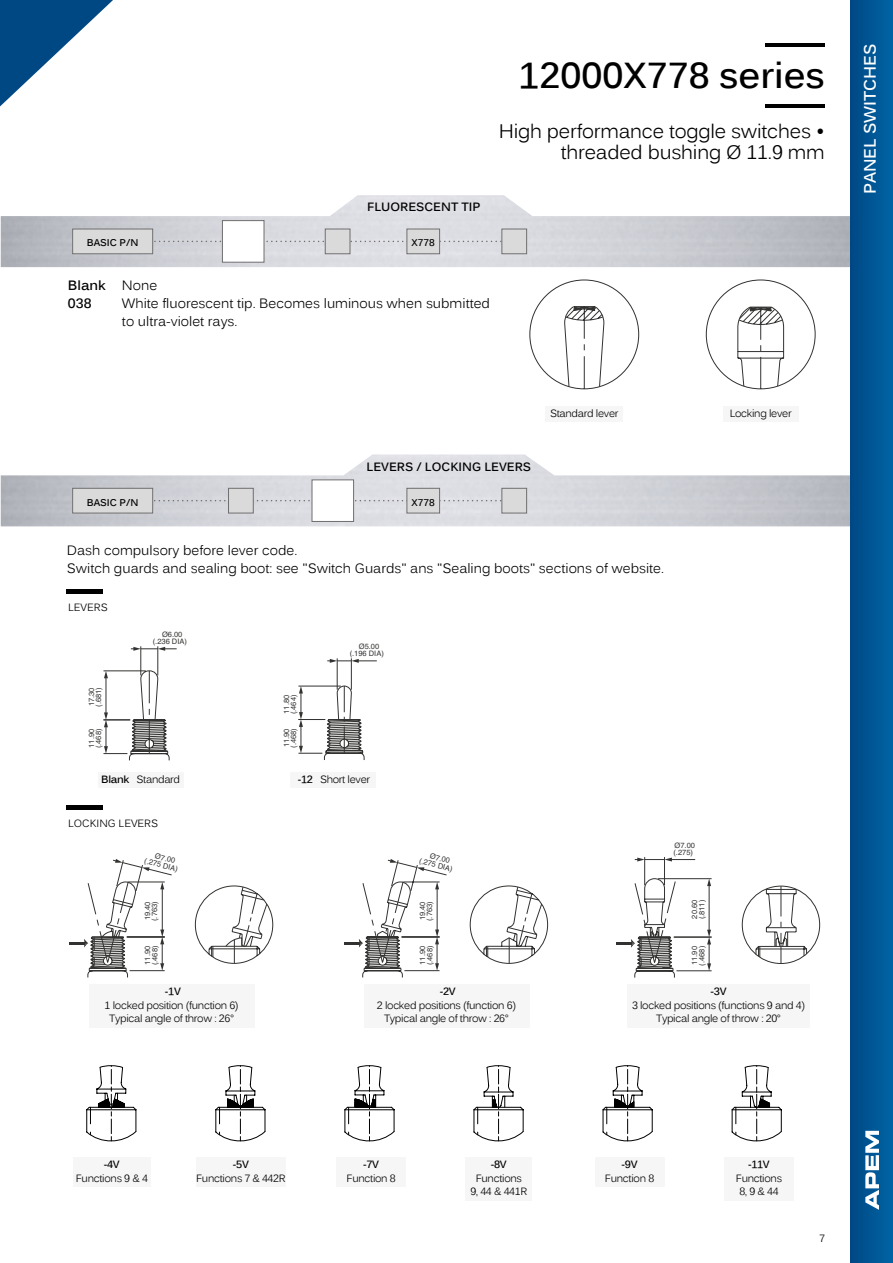
<style>
.page{position:relative;width:893px;height:1263px;background:#fff}
.page>*{position:absolute;margin:0;border:0;box-sizing:border-box;transform-origin:0 0}
.t1{font:700 36px "Kalinga";color:#000}
.t2{font:19.5px/21px "Kalinga";letter-spacing:-.01em;color:#000;text-align:right}
.t3{font:700 16.5px "Kalinga";color:#fff}
.t4{font:13.5px/18px "Kalinga";color:#000}
.t5{font:700 13.5px/18px "Kalinga";color:#000}
.t6{font:700 12px "Kalinga";color:#000}
.t7{font:10.5px/13.6px "Kalinga";letter-spacing:-.03em;color:#000;text-align:center}
.t8{font:700 10.5px "Kalinga";letter-spacing:-.03em;color:#000}
.t9{font:10.5px "Kalinga";color:#000}
.t10{font:700 9.75px "Kalinga";color:#000}
.t11{font:7.5px/7.4px "Helvetica";color:#323230}
.s1{font-weight:400}
.s2{font-weight:700}
</style>
<div class="page">
<hr style="left:766px;top:104px;width:59px;height:3px;background:#000">
<hr style="left:766px;top:43px;width:59px;height:4px;background:#000">
<img style="left:1px;top:195px;width:849px;height:72px">
<svg style="left:153px;top:241px;width:348px;height:1px"></svg>
<div style="left:222px;top:220px;width:42px;height:43px;background:#fff;border:1px solid #706f6f"></div>
<div style="left:325px;top:229px;width:25px;height:25px;background:#dadada;border:1px solid #706f6f"></div>
<div style="left:501px;top:229px;width:26px;height:25px;background:#dadada;border:1px solid #706f6f"></div>
<svg style="left:529px;top:279px;width:110px;height:111px"></svg>
<svg style="left:705px;top:279px;width:111px;height:111px"></svg>
<div style="left:546px;top:406px;width:77px;height:16px;background:#f6f6f6"></div>
<div style="left:723px;top:406px;width:75px;height:16px;background:#f6f6f6"></div>
<div style="left:73px;top:229px;width:80px;height:25px;background:#dadada"></div>
<div style="left:72px;top:229px;width:81px;height:25px;border:1px solid #706f6f"></div>
<hr style="left:67px;top:589px;width:36px;height:4px;background:#000">
<div style="left:98px;top:772px;width:85px;height:16px;background:#f6f6f6"></div>
<svg style="left:103px;top:646px;width:74px;height:115px"></svg>
<hr style="left:337px;top:658px;width:1px;height:32px;background:#323230">
<hr style="left:351px;top:658px;width:1px;height:32px;background:#323230">
<svg style="left:327px;top:659px;width:50px;height:4px"></svg>
<svg style="left:298px;top:685px;width:67px;height:75px"></svg>
<div style="left:290px;top:772px;width:85px;height:16px;background:#f6f6f6"></div>
<hr style="left:67px;top:806px;width:36px;height:4px;background:#000">
<div style="left:89px;top:984px;width:166px;height:16px;background:#f6f6f6"></div>
<div style="left:89px;top:998px;width:166px;height:16px;background:#f6f6f6"></div>
<div style="left:89px;top:1012px;width:166px;height:15px;background:#f6f6f6"></div>
<svg style="left:69px;top:859px;width:205px;height:119px"></svg>
<svg style="left:344px;top:859px;width:204px;height:119px"></svg>
<svg style="left:616px;top:857px;width:204px;height:121px"></svg>
<div style="left:364px;top:984px;width:165px;height:16px;background:#f6f6f6"></div>
<div style="left:364px;top:998px;width:165px;height:16px;background:#f6f6f6"></div>
<div style="left:364px;top:1012px;width:165px;height:15px;background:#f6f6f6"></div>
<div style="left:627px;top:984px;width:183px;height:16px;background:#f6f6f6"></div>
<div style="left:627px;top:998px;width:183px;height:16px;background:#f6f6f6"></div>
<div style="left:627px;top:1012px;width:183px;height:15px;background:#f6f6f6"></div>
<svg style="left:86px;top:1065px;width:696px;height:77px"></svg>
<div style="left:73px;top:1157px;width:78px;height:16px;background:#f6f6f6"></div>
<div style="left:73px;top:1171px;width:78px;height:16px;background:#f6f6f6"></div>
<div style="left:196px;top:1157px;width:90px;height:16px;background:#f6f6f6"></div>
<div style="left:196px;top:1171px;width:90px;height:16px;background:#f6f6f6"></div>
<div style="left:336px;top:1157px;width:70px;height:16px;background:#f6f6f6"></div>
<div style="left:336px;top:1171px;width:70px;height:16px;background:#f6f6f6"></div>
<div style="left:466px;top:1157px;width:66px;height:16px;background:#f6f6f6"></div>
<div style="left:466px;top:1171px;width:66px;height:16px;background:#f6f6f6"></div>
<div style="left:466px;top:1185px;width:66px;height:15px;background:#f6f6f6"></div>
<div style="left:595px;top:1157px;width:69px;height:16px;background:#f6f6f6"></div>
<div style="left:595px;top:1171px;width:69px;height:16px;background:#f6f6f6"></div>
<div style="left:724px;top:1157px;width:70px;height:16px;background:#f6f6f6"></div>
<div style="left:724px;top:1171px;width:70px;height:16px;background:#f6f6f6"></div>
<div style="left:724px;top:1185px;width:70px;height:15px;background:#f6f6f6"></div>
<img style="left:1px;top:454px;width:849px;height:72px">
<svg style="left:153px;top:500px;width:348px;height:1px"></svg>
<div style="left:312px;top:479px;width:42px;height:43px;background:#fff;border:1px solid #706f6f"></div>
<div style="left:228px;top:488px;width:26px;height:25px;background:#dadada;border:1px solid #706f6f"></div>
<div style="left:501px;top:488px;width:26px;height:25px;background:#dadada;border:1px solid #706f6f"></div>
<div style="left:73px;top:488px;width:80px;height:25px;background:#dadada"></div>
<div style="left:72px;top:488px;width:81px;height:25px;border:1px solid #706f6f"></div>
<div style="left:407px;top:488px;width:33px;height:25px;background:#dadada"></div>
<div style="left:407px;top:488px;width:33px;height:25px;border:1px solid #706f6f"></div>
<div style="left:407px;top:229px;width:33px;height:25px;background:#dadada"></div>
<div style="left:407px;top:229px;width:33px;height:25px;border:1px solid #706f6f"></div>
<div style="left:850px;top:0;width:43px;height:1263px;background:linear-gradient(to right,#004885,#0064a4)"></div>
<svg style="left:0;top:0;width:113px;height:106px"></svg>
<svg style="left:865px;top:1131px;width:14px;height:79px"></svg>
<h1 class="t1" style="left:519px;top:52px;width:308px">12000X778 series</h1>
<h2 class="t2" style="left:499px;top:123px;width:327px">High performance toggle switches • threaded bushing Ø 11.9 mm</h2>
<p class="t10" style="left:87px;top:236px;width:53px">BASIC P/N</p>
<p class="t6" style="left:367px;top:199px;width:115px">FLUORESCENT TIP</p>
<p class="t10" style="left:412px;top:236px;width:25px">X778</p>
<p class="t5" style="left:68px;top:278px;width:91px">Blank <span class="s1">None<br></span>038</p>
<p class="t4" style="left:122px;top:296px;width:370px">White fluorescent tip. Becomes luminous when submitted to ultra-violet rays.</p>
<p class="t7" style="left:550px;top:407px;width:70px">Standard lever</p>
<p class="t7" style="left:730px;top:407px;width:64px">Locking lever</p>
<p class="t6" style="left:367px;top:459px;width:166px">LEVERS / LOCKING LEVERS</p>
<p class="t10" style="left:87px;top:496px;width:53px">BASIC P/N</p>
<p class="t10" style="left:412px;top:496px;width:25px">X778</p>
<p class="t4" style="left:67px;top:543px;width:599px">Dash compulsory before lever code.<br>Switch guards and sealing boot: see "Switch Guards" ans "Sealing boots" sections of website.</p>
<p class="t7" style="left:68px;top:601px;width:41px">LEVERS</p>
<p class="t11" style="left:95px;top:707px;width:21px;rotate:-90deg">(.681)</p>
<p class="t11" style="left:88px;top:706px;width:20px;rotate:-90deg">17.30</p>
<p class="t11" style="left:88px;top:748px;width:21px;rotate:-90deg">11.90 (.468)</p>
<p class="t11" style="left:162px;top:631px;width:22px">Ø6.00</p>
<p class="t11" style="left:153px;top:638px;width:36px">(.236 DIA)</p>
<p class="t7" style="left:101px;top:773px;width:80px"><span class="s2">Blank</span> Standard</p>
<p class="t9" style="left:68px;top:816px;width:92px">LOCKING LEVERS</p>
<p class="t11" style="left:156px;top:852px;width:22px;rotate:14deg">Ø7.00</p>
<p class="t11" style="left:144px;top:921px;width:21px;rotate:-90deg">19.40 (.763)</p>
<p class="t11" style="left:145px;top:857px;width:36px;rotate:14deg">(.275 DIA)</p>
<p class="t11" style="left:144px;top:965px;width:21px;rotate:-90deg">11.90 (.468)</p>
<p class="t8" style="left:165px;top:984px;width:17px">-1V</p>
<p class="t7" style="left:105px;top:999px;width:136px">1 locked position (function 6)<br>Typical angle of throw : 26°</p>
<p class="t11" style="left:290px;top:714px;width:21px;rotate:-90deg">(.464)</p>
<p class="t11" style="left:283px;top:714px;width:20px;rotate:-90deg">11.80</p>
<p class="t11" style="left:283px;top:747px;width:20px;rotate:-90deg">11.90</p>
<p class="t11" style="left:290px;top:748px;width:21px;rotate:-90deg">(.468)</p>
<p class="t11" style="left:359px;top:643px;width:22px">Ø5.00</p>
<p class="t11" style="left:350px;top:650px;width:36px">(.196 DIA)</p>
<p class="t7" style="left:298px;top:773px;width:74px"><span class="s2">-12</span> Short lever</p>
<p class="t11" style="left:422px;top:850px;width:36px;text-indent:9px;rotate:14deg">Ø7.00 (.275 DIA)</p>
<p class="t11" style="left:419px;top:921px;width:21px;line-height:6.9px;rotate:-90deg">19.40 (.763)</p>
<p class="t11" style="left:419px;top:965px;width:21px;rotate:-90deg">11.90 (.468)</p>
<p class="t8" style="left:440px;top:984px;width:17px">-2V</p>
<p class="t7" style="left:377px;top:999px;width:141px">2 locked positions (function 6)<br>Typical angle of throw : 26°</p>
<p class="t11" style="left:675px;top:841px;width:22px">Ø7.00</p>
<p class="t11" style="left:673px;top:849px;width:21px">(.275)</p>
<p class="t11" style="left:691px;top:919px;width:21px;rotate:-90deg">20.60 (.811)</p>
<p class="t11" style="left:691px;top:965px;width:21px;rotate:-90deg">11.90 (.468)</p>
<p class="t8" style="left:711px;top:984px;width:17px">-3V</p>
<p class="t7" style="left:632px;top:999px;width:175px">3 locked positions (functions 9 and 4)<br>Typical angle of throw : 20°</p>
<h3 class="t3" style="left:859px;top:194px;width:152px;rotate:-90deg">PANEL SWITCHES</h3>
<p class="t8" style="left:104px;top:1157px;width:17px">-4V</p>
<p class="t7" style="left:76px;top:1172px;width:74px">Functions 9 &amp; 4</p>
<p class="t8" style="left:233px;top:1157px;width:17px">-5V</p>
<p class="t7" style="left:196px;top:1172px;width:91px">Functions 7 &amp; 442R</p>
<p class="t8" style="left:363px;top:1157px;width:17px">-7V</p>
<p class="t7" style="left:347px;top:1172px;width:51px">Function 8</p>
<p class="t8" style="left:491px;top:1157px;width:17px">-8V</p>
<p class="t7" style="left:470px;top:1172px;width:58px">Functions<br>9, 44 &amp; 441R</p>
<p class="t8" style="left:622px;top:1157px;width:17px">-9V</p>
<p class="t7" style="left:605px;top:1172px;width:51px">Function 8</p>
<p class="t8" style="left:748px;top:1157px;width:23px">-11V</p>
<p class="t7" style="left:736px;top:1172px;width:48px">Functions<br>8, 9 &amp; 44</p>
<p class="t7" style="left:819px;top:1232px;width:7px">7</p>
</div>
